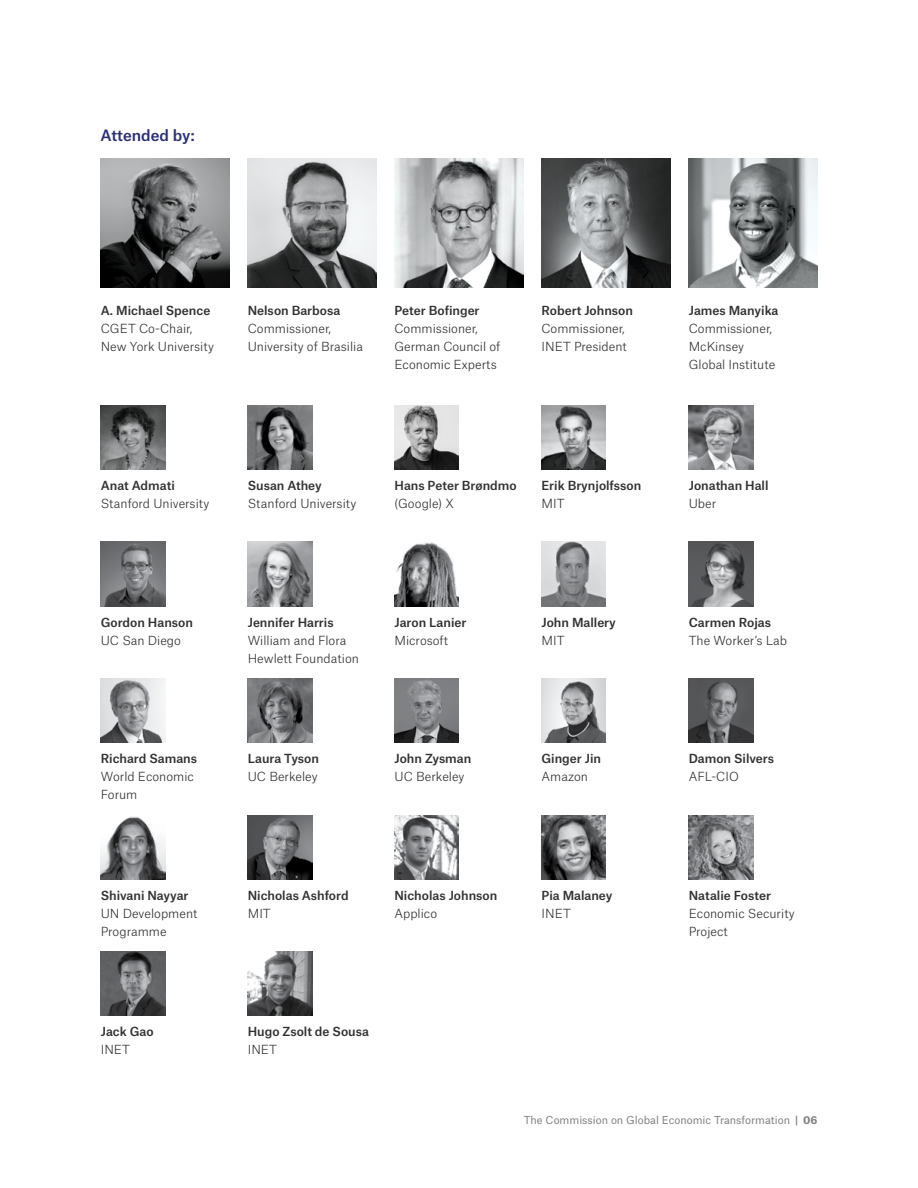
<style>
.page{position:relative;width:918px;height:1188px;background:#fff}
.page>*{position:absolute;margin:0;border:0;box-sizing:border-box;transform-origin:0 0}
.t1{font:500 15px "Atlas Grotesk";color:#2c3071}
.t2{font:300 12px/18px "Atlas Grotesk";color:#333232}
.t3{font:500 12px "Atlas Grotesk";color:#333232}
.t4{font:10.5px "Atlas Grotesk";color:#838080}
.s1{font-weight:700}
</style>
<div class="page">
<img style="left:101px;top:159px;width:129px;height:129px">
<img style="left:394px;top:159px;width:129px;height:129px">
<img style="left:248px;top:159px;width:128px;height:129px">
<img style="left:542px;top:159px;width:128px;height:129px">
<img style="left:689px;top:159px;width:129px;height:129px">
<img style="left:101px;top:405px;width:64px;height:65px">
<img style="left:394px;top:405px;width:65px;height:65px">
<img style="left:248px;top:405px;width:64px;height:65px">
<img style="left:542px;top:405px;width:64px;height:65px">
<img style="left:689px;top:405px;width:64px;height:65px">
<img style="left:101px;top:542px;width:64px;height:64px">
<img style="left:394px;top:542px;width:65px;height:64px">
<img style="left:248px;top:542px;width:64px;height:64px">
<img style="left:542px;top:542px;width:64px;height:64px">
<img style="left:689px;top:542px;width:64px;height:64px">
<img style="left:101px;top:678px;width:64px;height:65px">
<img style="left:394px;top:678px;width:65px;height:65px">
<img style="left:248px;top:678px;width:64px;height:65px">
<img style="left:542px;top:678px;width:64px;height:65px">
<img style="left:689px;top:678px;width:64px;height:65px">
<img style="left:101px;top:816px;width:64px;height:63px">
<img style="left:101px;top:952px;width:64px;height:64px">
<img style="left:394px;top:815px;width:65px;height:64px">
<img style="left:248px;top:815px;width:64px;height:64px">
<img style="left:248px;top:952px;width:64px;height:64px">
<img style="left:542px;top:815px;width:64px;height:64px">
<img style="left:689px;top:815px;width:64px;height:64px">
<p class="t1" style="left:100px;top:123px;width:96px">Attended by:</p>
<p class="t3" style="left:101px;top:301px;width:111px">A. Michael Spence</p>
<p class="t2" style="left:101px;top:319px;width:115px">CGET Co-Chair,<br>New York University</p>
<p class="t3" style="left:248px;top:301px;width:94px">Nelson Barbosa</p>
<p class="t2" style="left:248px;top:319px;width:117px">Commissioner,<br>University of Brasilia</p>
<p class="t3" style="left:395px;top:301px;width:87px">Peter Bofinger</p>
<p class="t2" style="left:395px;top:319px;width:107px">Commissioner,<br>German Council of<br>Economic Experts</p>
<p class="t3" style="left:542px;top:301px;width:93px">Robert Johnson</p>
<p class="t2" style="left:542px;top:319px;width:87px">Commissioner,<br>INET President</p>
<p class="t3" style="left:689px;top:301px;width:91px">James Manyika</p>
<p class="t2" style="left:689px;top:319px;width:88px">Commissioner,<br>McKinsey<br>Global Institute</p>
<p class="t3" style="left:101px;top:476px;width:76px">Anat Admati</p>
<p class="t2" style="left:101px;top:493px;width:110px">Stanford University</p>
<p class="t3" style="left:248px;top:476px;width:76px">Susan Athey</p>
<p class="t2" style="left:248px;top:493px;width:110px">Stanford University</p>
<p class="t3" style="left:395px;top:476px;width:124px">Hans Peter Brøndmo</p>
<p class="t2" style="left:395px;top:493px;width:61px">(Google) X</p>
<p class="t3" style="left:542px;top:476px;width:101px">Erik Brynjolfsson</p>
<p class="t2" style="left:542px;top:493px;width:25px">MIT</p>
<p class="t3" style="left:689px;top:476px;width:81px">Jonathan Hall</p>
<p class="t2" style="left:689px;top:493px;width:29px">Uber</p>
<p class="t3" style="left:101px;top:612px;width:94px">Gordon Hanson</p>
<p class="t2" style="left:101px;top:630px;width:82px">UC San Diego</p>
<p class="t3" style="left:248px;top:612px;width:87px">Jennifer Harris</p>
<p class="t2" style="left:248px;top:630px;width:113px">William and Flora<br>Hewlett Foundation</p>
<p class="t3" style="left:395px;top:612px;width:73px">Jaron Lanier</p>
<p class="t2" style="left:395px;top:630px;width:55px">Microsoft</p>
<p class="t3" style="left:542px;top:612px;width:76px">John Mallery</p>
<p class="t2" style="left:542px;top:630px;width:25px">MIT</p>
<p class="t3" style="left:689px;top:612px;width:84px">Carmen Rojas</p>
<p class="t2" style="left:689px;top:630px;width:100px">The Worker’s Lab</p>
<p class="t3" style="left:101px;top:749px;width:98px">Richard Samans</p>
<p class="t2" style="left:101px;top:767px;width:95px">World Economic<br>Forum</p>
<p class="t3" style="left:248px;top:749px;width:73px">Laura Tyson</p>
<p class="t2" style="left:248px;top:767px;width:72px">UC Berkeley</p>
<p class="t3" style="left:395px;top:749px;width:78px">John Zysman</p>
<p class="t2" style="left:395px;top:767px;width:72px">UC Berkeley</p>
<p class="t3" style="left:542px;top:749px;width:61px">Ginger Jin</p>
<p class="t2" style="left:542px;top:767px;width:48px">Amazon</p>
<p class="t3" style="left:689px;top:749px;width:87px">Damon Silvers</p>
<p class="t2" style="left:689px;top:767px;width:52px">AFL-CIO</p>
<p class="t3" style="left:101px;top:885px;width:89px">Shivani Nayyar</p>
<p class="t2" style="left:101px;top:903px;width:98px">UN Development<br>Programme</p>
<p class="t3" style="left:248px;top:885px;width:102px">Nicholas Ashford</p>
<p class="t2" style="left:248px;top:903px;width:25px">MIT</p>
<p class="t3" style="left:395px;top:885px;width:104px">Nicholas Johnson</p>
<p class="t2" style="left:395px;top:903px;width:44px">Applico</p>
<p class="t3" style="left:542px;top:885px;width:73px">Pia Malaney</p>
<p class="t2" style="left:542px;top:903px;width:31px">INET</p>
<p class="t3" style="left:689px;top:885px;width:84px">Natalie Foster</p>
<p class="t2" style="left:689px;top:903px;width:108px">Economic Security<br>Project</p>
<p class="t3" style="left:101px;top:1022px;width:54px">Jack Gao</p>
<p class="t2" style="left:101px;top:1040px;width:31px">INET</p>
<p class="t3" style="left:248px;top:1022px;width:123px">Hugo Zsolt de Sousa</p>
<p class="t2" style="left:248px;top:1040px;width:31px">INET</p>
<p class="t4" style="left:524px;top:1111px;width:295px">The Commission on Global Economic Transformation <span class="s1">| 06</span></p>
</div>
